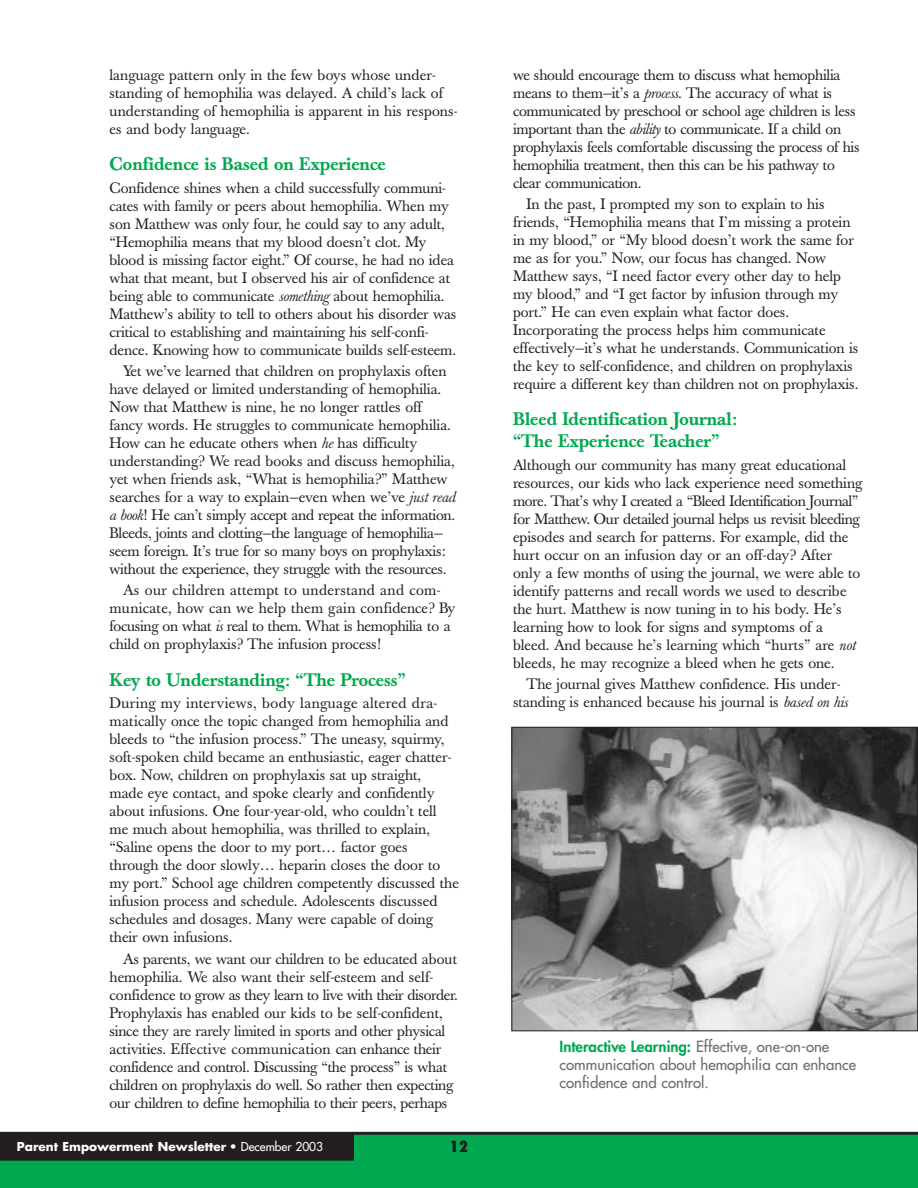
<style>
.page{position:relative;width:918px;height:1188px;background:#fff}
.page>*{position:absolute;margin:0;border:0;box-sizing:border-box;transform-origin:0 0}
.t1{font:500 18px/21.6px "Baskerville";color:#00a94f}
.t2{font:15px/18px "Baskerville";color:#231f1f}
.t3{font:15px/18px "Futura";color:#6c6d70}
.t4{font:800 condensed 15px "Futura";color:#231f1f}
.t5{font:700 12px "Futura";color:#fff}
.s1{font-style:italic}
.s2{font-weight:400}
.s3{font-weight:800;color:#00a94f}
</style>
<div class="page">
<div style="left:0;top:1133px;width:918px;height:55px;background:#00a94f"></div>
<div style="left:0;top:1135px;width:354px;height:26px;background:#231f1f"></div>
<hr style="left:0;top:1132px;width:918px;height:3px;background:#231f1f">
<img style="left:513px;top:729px;width:403px;height:300px">
<div style="left:511px;top:727px;width:407px;height:304px;border:1px solid #231f1f"></div>
<p class="t2" style="left:110px;top:67px;width:350px">language pattern only in the few boys whose under&shy;standing of hemophilia was delayed. A child’s lack of understanding of hemophilia is apparent in his respons&shy;es and body language.</p>
<p class="t1" style="left:110px;top:155px;width:278px">Confidence is Based on Experience</p>
<p class="t2" style="left:110px;top:180px;width:348px">Confidence shines when a child successfully communi&shy;cates with family or peers about hemophilia. When my son Matthew was only four, he could say to any adult, “Hemophilia means that my blood doesn’t clot. My blood is missing factor eight.” Of course, he had no idea what that meant, but I observed his air of confidence at being able to communicate <span class="s1">something</span> about hemophilia.<br>Matthew’s ability to tell to others about his disorder was critical to establishing and maintaining his self-confi&shy;dence. Knowing how to communicate builds self-esteem.</p>
<p class="t2" style="left:110px;top:364px;width:347px;text-indent:14px">Yet we’ve learned that children on prophylaxis often have delayed or limited understanding of hemophilia.<br>Now that Matthew is nine, he no longer rattles off fancy words. He struggles to communicate hemophilia.<br>How can he educate others when <span class="s1">he</span> has difficulty understanding? We read books and discuss hemophilia, yet when friends ask, “What is hemophilia?” Matthew searches for a way to explain—even when we’ve <span class="s1">just read a book</span>! He can’t simply accept and repeat the information.<br>Bleeds, joints and clotting—the language of hemophilia— seem foreign. It’s true for so many boys on prophylaxis: without the experience, they struggle with the resources.</p>
<p class="t2" style="left:110px;top:583px;width:347px;text-indent:14px">As our children attempt to understand and com&shy;municate, how can we help them gain confidence? By focusing on what <span class="s1">is</span> real to them. What is hemophilia to a child on prophylaxis? The infusion process!</p>
<p class="t1" style="left:110px;top:671px;width:298px">Key to Understanding: “The Process”</p>
<p class="t2" style="left:110px;top:696px;width:351px">During my interviews, body language altered dra&shy;matically once the topic changed from hemophilia and bleeds to “the infusion process.” The uneasy, squirmy, soft-spoken child became an enthusiastic, eager chatter&shy;box. Now, children on prophylaxis sat up straight,<br>made eye contact, and spoke clearly and confidently about infusions. One four-year-old, who couldn’t tell me much about hemophilia, was thrilled to explain, “Saline opens the door to my port… factor goes through the door slowly… heparin closes the door to my port.” School age children competently discussed the infusion process and schedule. Adolescents discussed schedules and dosages. Many were capable of doing their own infusions.</p>
<p class="t2" style="left:110px;top:951px;width:350px;text-indent:14px">As parents, we want our children to be educated about hemophilia. We also want their self-esteem and self&shy;confidence to grow as they learn to live with their disorder.<br>Prophylaxis has enabled our kids to be self-confident, since they are rarely limited in sports and other physical activities. Effective communication can enhance their confidence and control. Discussing “the process” is what children on prophylaxis do well. So rather then expecting our children to define hemophilia to their peers, perhaps</p>
<p class="t5" style="left:17px;top:1141px;width:308px">Parent Empowerment Newsletter <span class="s2">• December 2003</span></p>
<p class="t4" style="left:450px;top:1140px;width:20px">12</p>
<p class="t2" style="left:513px;top:67px;width:348px">we should encourage them to discuss what hemophilia means to them—it’s a <span class="s1">process</span>. The accuracy of what is communicated by preschool or school age children is less important than the <span class="s1">ability</span> to communicate. If a child on prophylaxis feels comfortable discussing the process of his hemophilia treatment, then this can be his pathway to clear communication.</p>
<p class="t2" style="left:513px;top:197px;width:347px;text-indent:14px">In the past, I prompted my son to explain to his friends, “Hemophilia means that I’m missing a protein in my blood,” or “My blood doesn’t work the same for me as for you.” Now, our focus has changed. Now Matthew says, “I need factor every other day to help my blood,” and “I get factor by infusion through my port.” He can even explain what factor does.<br>Incorporating the process helps him communicate effectively—it’s what he understands. Communication is the key to self-confidence, and children on prophylaxis require a different key than children not on prophylaxis.</p>
<p class="t1" style="left:513px;top:411px;width:226px">Bleed Identification Journal: “The Experience Teacher”</p>
<p class="t2" style="left:513px;top:457px;width:351px">Although our community has many great educational resources, our kids who lack experience need something more. That’s why I created a “Bleed Identification Journal” for Matthew. Our detailed journal helps us revisit bleeding episodes and search for patterns. For example, did the hurt occur on an infusion day or an off-day? After only a few months of using the journal, we were able to identify patterns and recall words we used to describe the hurt. Matthew is now tuning in to his body. He’s learning how to look for signs and symptoms of a bleed. And because he’s learning which “hurts” are <span class="s1">not </span>bleeds, he may recognize a bleed when he gets one.</p>
<p class="t2" style="left:513px;top:677px;width:336px;text-align:center">The journal gives Matthew confidence. His under&shy;standing is enhanced because his journal is <span class="s1">based on his</span></p>
<p class="t3" style="left:560px;top:1038px;width:298px"><span class="s3">Interactive Learning:</span> Effective, one-on-one communication about hemophilia can enhance confidence and control.</p>
</div>
